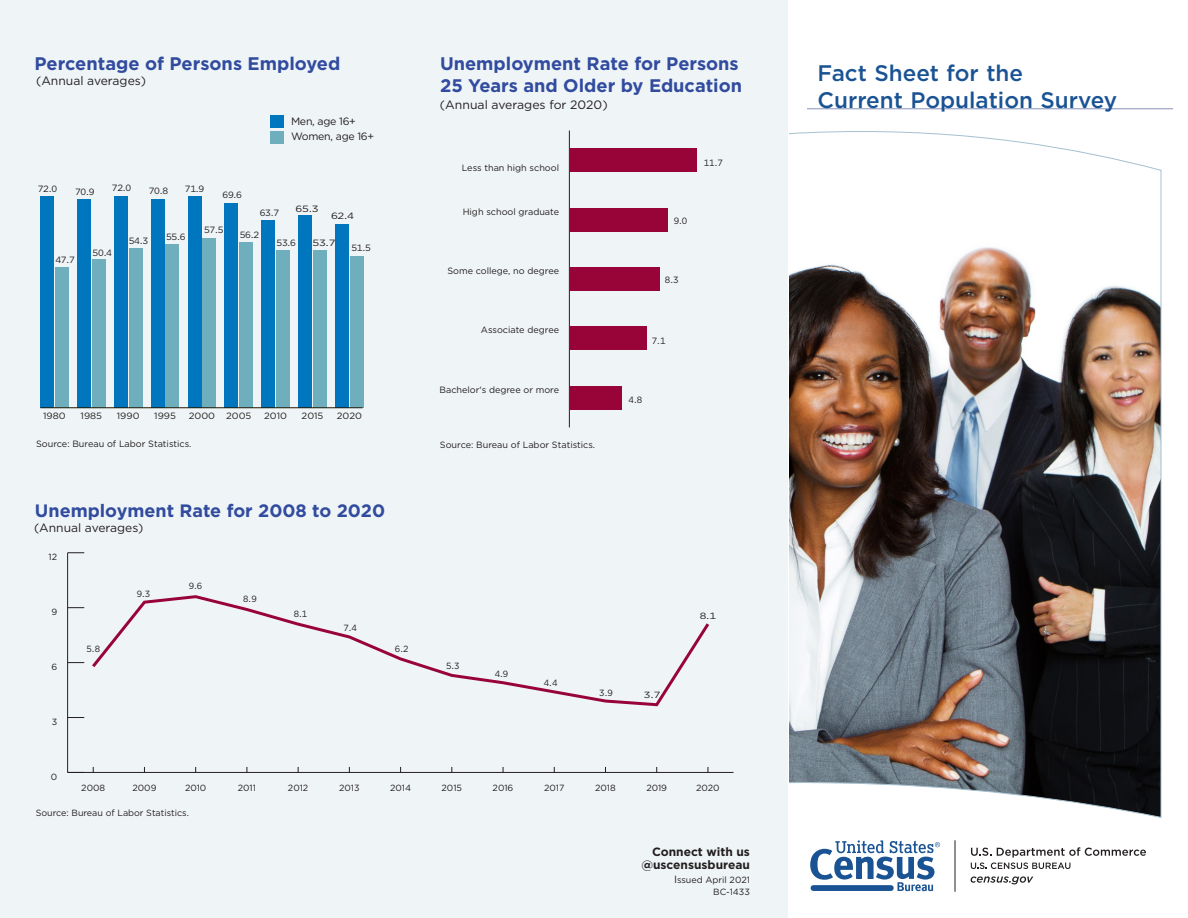
<style>
.page{position:relative;width:1188px;height:918px;background:#fff}
.page>*{position:absolute;margin:0;border:0;box-sizing:border-box;transform-origin:0 0}
.t1{font:500 22.5px/27px "Gotham";color:#1a5393}
.t2{font:700 18.15px/21.9px "Gotham";color:#314b9f}
.t3{font:700 18px "Gotham";color:#314b9f}
.t4{font:12.15px "Gotham";color:#231f20}
.t5{font:700 12px "Gotham";color:#231f20}
.t6{font:12px "Gotham";color:#231f20}
.t7{font:10.65px/15.1px "Gotham";letter-spacing:-.025em;color:#231f20}
.t8{font:9.15px "Gotham";color:#231f20}
.t9{font:9.15px "Gotham";color:#231f20;scale:1.05 1}
.t10{font:9.15px "Gotham";color:#231f20;scale:1.24 1}
.t11{font:9px "Gotham";color:#231f20}
.t12{font:9px "Gotham";color:#231f20;scale:1.23 1}
.s1{font-size:10.5px}
</style>
<div class="page">
<img style="left:789px;top:109px;width:372px;height:709px">
<div style="left:1px;top:1px;width:787px;height:917px;background:#eff4f6"></div>
<hr style="left:807px;top:108px;width:366px;height:1px;background:#8993bd">
<div style="left:270px;top:115px;width:14px;height:12px;background:#0076be"></div>
<div style="left:270px;top:131px;width:14px;height:12px;background:#6faebd"></div>
<div style="left:55px;top:267px;width:14px;height:141px;background:#6faebd"></div>
<div style="left:92px;top:259px;width:13px;height:149px;background:#6faebd"></div>
<div style="left:129px;top:248px;width:13px;height:160px;background:#6faebd"></div>
<div style="left:166px;top:244px;width:13px;height:164px;background:#6faebd"></div>
<div style="left:203px;top:239px;width:13px;height:169px;background:#6faebd"></div>
<div style="left:240px;top:242px;width:13px;height:166px;background:#6faebd"></div>
<div style="left:276px;top:250px;width:14px;height:158px;background:#6faebd"></div>
<div style="left:313px;top:250px;width:14px;height:158px;background:#6faebd"></div>
<div style="left:350px;top:256px;width:13px;height:152px;background:#6faebd"></div>
<div style="left:40px;top:196px;width:14px;height:212px;background:#0076be"></div>
<div style="left:77px;top:199px;width:14px;height:209px;background:#0076be"></div>
<div style="left:114px;top:196px;width:13px;height:212px;background:#0076be"></div>
<div style="left:151px;top:199px;width:13px;height:209px;background:#0076be"></div>
<div style="left:188px;top:196px;width:13px;height:212px;background:#0076be"></div>
<div style="left:225px;top:203px;width:13px;height:205px;background:#0076be"></div>
<div style="left:262px;top:220px;width:13px;height:188px;background:#0076be"></div>
<div style="left:299px;top:216px;width:13px;height:192px;background:#0076be"></div>
<div style="left:335px;top:224px;width:14px;height:184px;background:#0076be"></div>
<hr style="left:40px;top:407px;width:323px;height:1px;background:#251a05">
<hr style="left:569px;top:130px;width:1px;height:297px;background:#231f20">
<div style="left:569px;top:148px;width:128px;height:24px;background:#990438"></div>
<div style="left:569px;top:208px;width:99px;height:23px;background:#990438"></div>
<div style="left:569px;top:267px;width:91px;height:24px;background:#990438"></div>
<div style="left:569px;top:326px;width:78px;height:24px;background:#990438"></div>
<div style="left:569px;top:386px;width:53px;height:24px;background:#990438"></div>
<hr style="left:68px;top:772px;width:666px;height:1px;background:#231f20">
<hr style="left:67px;top:553px;width:1px;height:219px;background:#231f20">
<svg style="left:68px;top:717px;width:16px;height:1px"></svg>
<svg style="left:68px;top:662px;width:16px;height:1px"></svg>
<svg style="left:68px;top:607px;width:16px;height:1px"></svg>
<svg style="left:68px;top:552px;width:16px;height:1px"></svg>
<svg style="left:92px;top:595px;width:617px;height:111px"></svg>
<svg style="left:971px;top:847px;width:175px;height:22px"></svg>
<svg style="left:971px;top:876px;width:62px;height:8px"></svg>
<hr style="left:955px;top:840px;width:1px;height:52px;background:#231f20">
<svg style="left:810px;top:840px;width:130px;height:51px"></svg>
<p class="t2" style="left:35px;top:53px;width:307px">Percentage of Persons Employed</p>
<p class="t4" style="left:36px;top:73px;width:111px">(Annual averages)</p>
<p class="t9" style="left:38px;top:183px;width:20px">72.0</p>
<p class="t9" style="left:75px;top:186px;width:20px">70.9</p>
<p class="t9" style="left:112px;top:182px;width:20px">72.0</p>
<p class="t9" style="left:149px;top:185px;width:20px">70.8</p>
<p class="t9" style="left:185px;top:183px;width:20px">71.9</p>
<p class="t9" style="left:223px;top:189px;width:20px">69.6</p>
<p class="t7" style="left:291px;top:113px;width:85px">Men, age 16+<br>Women, age 16+</p>
<p class="t9" style="left:55px;top:254px;width:20px">47.7</p>
<p class="t9" style="left:93px;top:246px;width:20px">50.4</p>
<p class="t9" style="left:129px;top:235px;width:20px">54.3</p>
<p class="t9" style="left:166px;top:231px;width:20px">55.6</p>
<p class="t9" style="left:204px;top:224px;width:20px">57.5</p>
<p class="t10" style="left:296px;top:203px;width:20px">65.3</p>
<p class="t10" style="left:313px;top:237px;width:20px">53.7</p>
<p class="t9" style="left:260px;top:207px;width:20px">63.7</p>
<p class="t10" style="left:331px;top:210px;width:20px">62.4</p>
<p class="t9" style="left:351px;top:242px;width:20px">51.5</p>
<p class="t9" style="left:240px;top:229px;width:20px">56.2</p>
<p class="t9" style="left:277px;top:237px;width:20px">53.6</p>
<p class="t9" style="left:43px;top:410px;width:23px">1980</p>
<p class="t9" style="left:81px;top:410px;width:22px">1985</p>
<p class="t9" style="left:117px;top:410px;width:23px">1990</p>
<p class="t9" style="left:154px;top:410px;width:22px">1995</p>
<p class="t9" style="left:189px;top:410px;width:61px">2000 2005</p>
<p class="t9" style="left:264px;top:410px;width:23px">2010</p>
<p class="t9" style="left:302px;top:410px;width:22px">2015</p>
<p class="t9" style="left:337px;top:410px;width:25px">2020</p>
<p class="t8" style="left:36px;top:438px;width:157px">Source: Bureau of Labor Statistics.</p>
<p class="t3" style="left:35px;top:498px;width:352px">Unemployment Rate for 2008 to 2020</p>
<p class="t6" style="left:34px;top:520px;width:111px">(Annual averages)</p>
<p class="t11" style="left:49px;top:552px;width:10px">12</p>
<p class="t11" style="left:51px;top:606px;width:7px">9</p>
<p class="t11" style="left:51px;top:661px;width:7px">6</p>
<p class="t11" style="left:87px;top:644px;width:15px">5.8</p>
<p class="t11" style="left:137px;top:588px;width:15px">9.3</p>
<p class="t11" style="left:189px;top:580px;width:15px">9.6</p>
<p class="t11" style="left:243px;top:593px;width:15px">8.9</p>
<p class="t11" style="left:294px;top:608px;width:15px">8.1</p>
<p class="t11" style="left:343px;top:622px;width:15px">7.4</p>
<p class="t11" style="left:395px;top:644px;width:15px">6.2</p>
<p class="t11" style="left:52px;top:716px;width:7px">3</p>
<p class="t11" style="left:51px;top:771px;width:8px">0</p>
<p class="t2" style="left:440px;top:53px;width:304px">Unemployment Rate for Persons<br>25 Years and Older by Education</p>
<p class="t4" style="left:440px;top:97px;width:169px">(Annual averages for 2020)</p>
<p class="t8" style="left:462px;top:162px;width:99px">Less than high school</p>
<p class="t8" style="left:463px;top:205px;width:98px">High school graduate</p>
<p class="t8" style="left:447px;top:265px;width:113px">Some college, no degree</p>
<p class="t8" style="left:481px;top:324px;width:80px">Associate degree</p>
<p class="t8" style="left:440px;top:384px;width:121px">Bachelor's degree or more</p>
<p class="t8" style="left:440px;top:439px;width:157px">Source: Bureau of Labor Statistics.</p>
<p class="t8" style="left:704px;top:157px;width:21px">11.7</p>
<p class="t8" style="left:674px;top:215px;width:15px">9.0</p>
<p class="t8" style="left:665px;top:274px;width:15px">8.3</p>
<p class="t8" style="left:652px;top:335px;width:15px">7.1</p>
<p class="t8" style="left:629px;top:394px;width:15px">4.8</p>
<p class="t11" style="left:446px;top:660px;width:15px">5.3</p>
<p class="t11" style="left:495px;top:668px;width:15px">4.9</p>
<p class="t11" style="left:544px;top:677px;width:15px">4.4</p>
<p class="t11" style="left:599px;top:687px;width:15px">3.9</p>
<p class="t12" style="left:644px;top:689px;width:15px">3.7</p>
<p class="t12" style="left:700px;top:610px;width:15px">8.1</p>
<p class="t11" style="left:81px;top:782px;width:25px">2008</p>
<p class="t11" style="left:132px;top:782px;width:26px">2009</p>
<p class="t11" style="left:185px;top:782px;width:23px">2010</p>
<p class="t11" style="left:238px;top:782px;width:20px">2011</p>
<p class="t11" style="left:288px;top:782px;width:22px">2012</p>
<p class="t11" style="left:339px;top:782px;width:22px">2013</p>
<p class="t11" style="left:390px;top:782px;width:22px">2014</p>
<p class="t11" style="left:442px;top:782px;width:22px">2015</p>
<p class="t11" style="left:493px;top:782px;width:22px">2016</p>
<p class="t11" style="left:544px;top:782px;width:22px">2017</p>
<p class="t11" style="left:595px;top:782px;width:22px">2018</p>
<p class="t11" style="left:646px;top:782px;width:22px">2019</p>
<p class="t11" style="left:696px;top:782px;width:25px">2020</p>
<p class="t11" style="left:36px;top:807px;width:155px">Source: Bureau of Labor Statistics.</p>
<p class="t5" style="left:652px;top:844px;width:99px">Connect with us</p>
<p class="t5" style="left:641px;top:857px;width:110px">@uscensusbureau</p>
<p class="t11" style="left:674px;top:874px;width:77px"><span class="s1">I</span>ssued April 2021</p>
<p class="t11" style="left:713px;top:886px;width:38px">BC-1433</p>
<p class="t1" style="left:818px;top:59px;width:301px">Fact Sheet for the<br>Current Population Survey</p>
</div>
